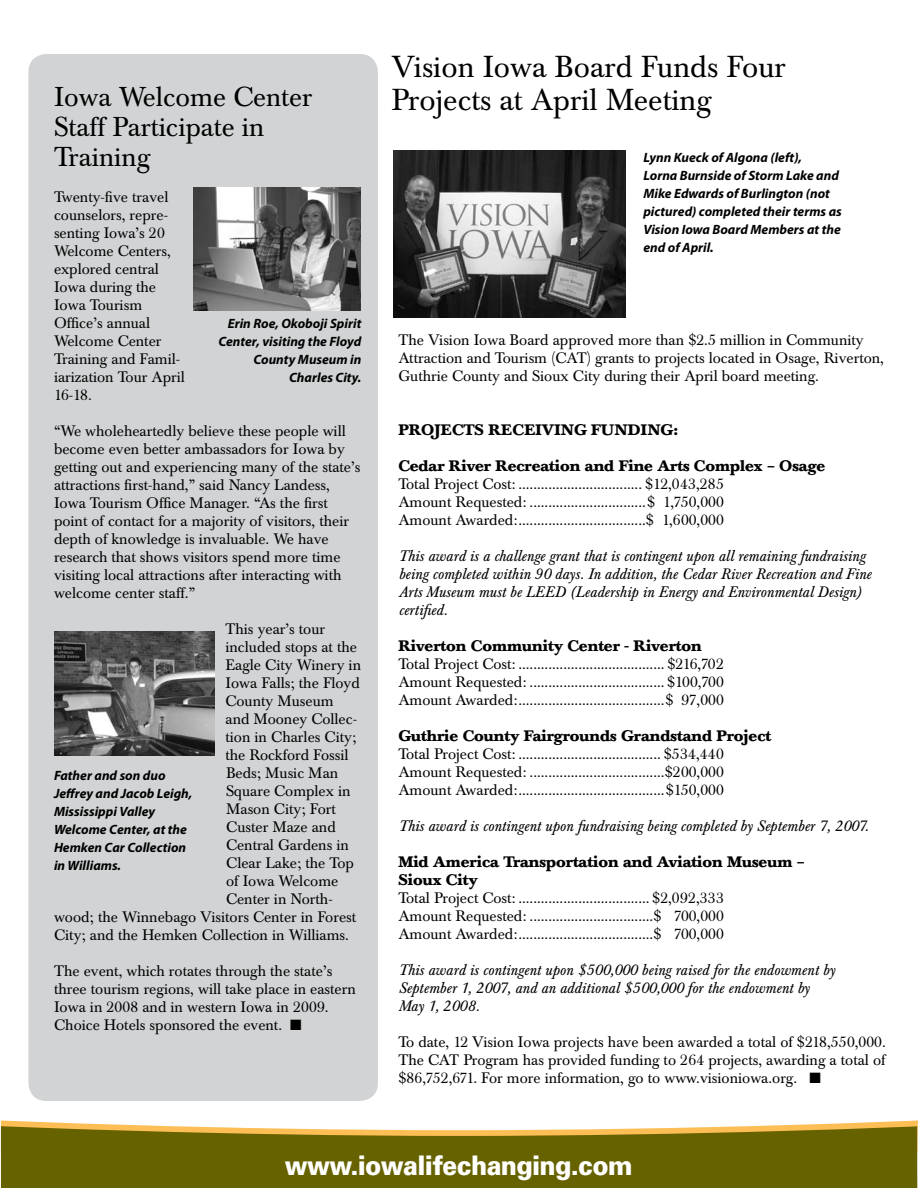
<style>
.page{position:relative;width:918px;height:1188px;background:#fff}
.page>*{position:absolute;margin:0;border:0;box-sizing:border-box;transform-origin:0 0}
.t1{font:30px/33px "Baskerville BE";color:#000}
.t2{font:27px/30px "Baskerville BE";color:#000}
.t3{font:900 27px "Univers";letter-spacing:-.025em;color:#fff;scale:.9 1}
.t4{font:15px/18px "Baskerville BE";color:#000;text-align:justify}
.t5{font:italic 15px/18px "Baskerville BE";color:#000}
.t6{font:700 15px/18px "Baskerville BE";color:#000}
.t7{font:700 15px "Baskerville BE";letter-spacing:.02em;color:#000}
.t8{font:italic 700 13.5px/18px "Myriad Pro";color:#000}
</style>
<div class="page">
<div style="left:28px;top:54px;width:350px;height:1047px;background:#d1d3d4;border-radius:18px"></div>
<svg style="left:1px;top:1120px;width:917px;height:68px;background:#837921"></svg>
<img style="left:393px;top:150px;width:232px;height:168px">
<img style="left:193px;top:188px;width:168px;height:122px">
<img style="left:54px;top:632px;width:161px;height:124px">
<h2 class="t2" style="left:54px;top:83px;width:260px">Iowa Welcome Center<br>Staff Participate in<br>Training</h2>
<p class="t4" style="left:54px;top:188px;width:132px;text-align:left">Twenty-five travel counselors, repre&shy;senting Iowa’s 20<br>Welcome Centers, explored central<br>Iowa during the<br>Iowa Tourism<br>Office’s annual<br>Welcome Center<br>Training and Famil&shy;iarization Tour April<br>16-18.</p>
<p class="t4" style="left:54px;top:422px;width:308px;text-align:left">“We wholeheartedly believe these people will become even better ambassadors for Iowa by getting out and experiencing many of the state’s attractions first-hand,” said Nancy Landess, Iowa Tourism Office Manager. “As the first point of contact for a majority of visitors, their depth of knowledge is invaluable. We have research that shows visitors spend more time visiting local attractions after interacting with welcome center staff.”</p>
<p class="t4" style="left:225px;top:620px;width:101px">This year’s tour</p>
<p class="t4" style="left:225px;top:638px;width:133px">included stops at the</p>
<p class="t4" style="left:225px;top:656px;width:137px">Eagle City Winery in</p>
<p class="t4" style="left:225px;top:674px;width:136px">Iowa Falls; the Floyd</p>
<p class="t4" style="left:225px;top:692px;width:110px">County Museum</p>
<p class="t4" style="left:225px;top:710px;width:133px">and Mooney Collec-</p>
<p class="t4" style="left:225px;top:728px;width:132px">tion in Charles City;</p>
<p class="t4" style="left:225px;top:746px;width:125px">the Rockford Fossil</p>
<p class="t4" style="left:226px;top:764px;width:114px">Beds; Music Man</p>
<p class="t4" style="left:226px;top:782px;width:126px">Square Complex in</p>
<p class="t4" style="left:226px;top:800px;width:111px">Mason City; Fort</p>
<p class="t4" style="left:226px;top:818px;width:111px">Custer Maze and</p>
<p class="t4" style="left:226px;top:836px;width:124px">Central Gardens in</p>
<p class="t4" style="left:226px;top:854px;width:129px">Clear Lake; the Top</p>
<p class="t4" style="left:226px;top:872px;width:114px">of Iowa Welcome</p>
<p class="t4" style="left:226px;top:890px;width:108px">Center in North-</p>
<p class="t4" style="left:54px;top:908px;width:304px">wood; the Winnebago Visitors Center in Forest</p>
<p class="t4" style="left:54px;top:926px;width:297px">City; and the Hemken Collection in Williams.</p>
<p class="t4" style="left:54px;top:962px;width:303px;text-align:left">The event, which rotates through the state’s three tourism regions, will take place in eastern Iowa in 2008 and in western Iowa in 2009.<br>Choice Hotels sponsored the event. ■</p>
<p class="t8" style="left:218px;top:314px;width:144px;text-align:right">Erin Roe, Okoboji Spirit<br>Center, visiting the Floyd<br>County Museum in<br>Charles City.</p>
<p class="t8" style="left:54px;top:766px;width:140px">Father and son duo<br>Jeffrey and Jacob Leigh,<br>Mississippi Valley<br>Welcome Center, at the<br>Hemken Car Collection in Williams.</p>
<h1 class="t1" style="left:391px;top:51px;width:396px">Vision Iowa Board Funds Four<br>Projects at April Meeting</h1>
<p class="t8" style="left:643px;top:148px;width:200px">Lynn Kueck of Algona (left),<br>Lorna Burnside of Storm Lake and<br>Mike Edwards of Burlington (not pictured) completed their terms as<br>Vision Iowa Board Members at the end of April.</p>
<p class="t4" style="left:398px;top:331px;width:487px;text-align:left">The Vision Iowa Board approved more than $2.5 million in Community<br>Attraction and Tourism (CAT) grants to projects located in Osage, Riverton,<br>Guthrie County and Sioux City during their April board meeting.</p>
<p class="t7" style="left:398px;top:420px;width:281px">Projects receiving funding:</p>
<p class="t6" style="left:398px;top:457px;width:428px">Cedar River Recreation and Fine Arts Complex – Osage</p>
<p class="t4" style="left:398px;top:475px;width:327px">Total Project Cost: ................................. $12,043,285<br>Amount Requested: ...............................$ 1,750,000<br>Amount Awarded:..................................$ 1,600,000</p>
<p class="t5" style="left:398px;top:547px;width:474px">This award is a challenge grant that is contingent upon all remaining fundraising being completed within 90 days. In addition, the Cedar River Recreation and Fine Arts Museum must be LEED (Leadership in Energy and Environmental Design) certified.</p>
<p class="t6" style="left:398px;top:637px;width:305px">Riverton Community Center - Riverton</p>
<p class="t4" style="left:398px;top:655px;width:327px">Total Project Cost: ....................................... $216,702<br>Amount Requested: .................................... $100,700<br>Amount Awarded:.......................................$ 97,000</p>
<p class="t6" style="left:398px;top:727px;width:375px">Guthrie County Fairgrounds Grandstand Project</p>
<p class="t4" style="left:398px;top:745px;width:327px">Total Project Cost: ...................................... $534,440<br>Amount Requested: ....................................$200,000<br>Amount Awarded:.......................................$150,000</p>
<p class="t5" style="left:398px;top:817px;width:471px">This award is contingent upon fundraising being completed by September 7, 2007.</p>
<p class="t6" style="left:398px;top:853px;width:408px">Mid America Transportation and Aviation Museum –<br>Sioux City</p>
<p class="t4" style="left:398px;top:889px;width:327px">Total Project Cost: ................................... $2,092,333<br>Amount Requested: .................................$ 700,000<br>Amount Awarded:....................................$ 700,000</p>
<p class="t5" style="left:398px;top:961px;width:438px">This award is contingent upon $500,000 being raised for the endowment by<br>September 1, 2007, and an additional $500,000 for the endowment by<br>May 1, 2008.</p>
<p class="t4" style="left:398px;top:1033px;width:489px">To date, 12 Vision Iowa projects have been awarded a total of $218,550,000.<br>The CAT Program has provided funding to 264 projects, awarding a total of $86,752,671. For more information, go to www.visioniowa.org. ■</p>
<h2 class="t3" style="left:285px;top:1149px;width:388px">www.iowalifechanging.com</h2>
</div>
